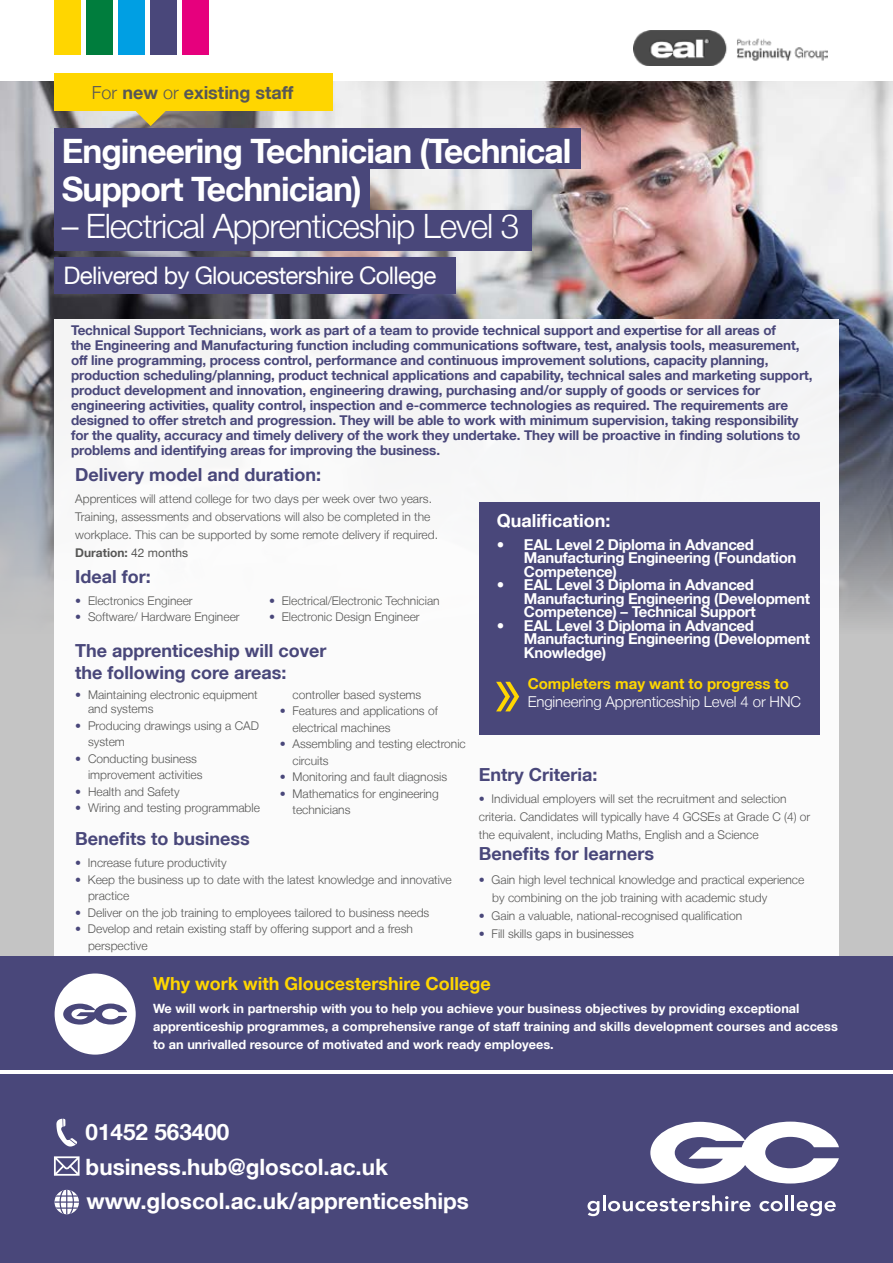
<style>
.page{position:relative;width:893px;height:1263px;background:#fff}
.page>*{position:absolute;margin:0;border:0;box-sizing:border-box;transform-origin:0 0}
.t1{font:700 33.6px/37.7px "Helvetica Neue LT";letter-spacing:-.03em;color:#fff}
.t2{font:300 33.6px "Helvetica Neue LT";letter-spacing:-.03em;color:#fff}
.t3{font:24.15px "Helvetica Neue LT";letter-spacing:-.03em;color:#fff}
.t4{font:700 22.5px/34.5px "Helvetica Neue LT";color:#fff}
.t5{font:700 18px/21.6px "Helvetica Neue LT";color:#49477a}
.t6{font:700 18px "Helvetica Neue LT";color:#ffd600}
.t7{font:700 18px "Helvetica Neue LT";color:#575756}
.t8{font:700 18px "Helvetica Neue LT";color:#fff}
.t9{font:700 15px/13.5px "Helvetica Neue LT";letter-spacing:-.02em;color:#fff}
.t10{font:300 15px "Helvetica Neue LT";letter-spacing:-.01em;color:#fff}
.t11{font:700 15px "Helvetica Neue LT";color:#ffd600}
.t12{font:700 13.5px/15px "Helvetica Neue LT";letter-spacing:-.01em;color:#49477a}
.t13{font:700 12.75px/18px "Helvetica Neue LT";color:#fff}
.t14{font:300 12px/16.5px "Helvetica Neue LT";color:#575756}
.s1{font-weight:300}
.s2{font-weight:700}
.s3{font-weight:400}
.s4{color:#49477a}
</style>
<div class="page">
<div style="left:0;top:266px;width:893px;height:722px;background:#c4c4c4"></div>
<img style="left:0;top:80px;width:893px;height:541px">
<div style="left:54px;top:319px;width:785px;height:650px;background:#fff"></div>
<div style="left:0;top:1075px;width:893px;height:188px;background:#49477a"></div>
<svg style="left:650px;top:1121px;width:189px;height:63px"></svg>
<svg style="left:587px;top:1195px;width:164px;height:21px"></svg>
<svg style="left:759px;top:1201px;width:24px;height:10px"></svg>
<hr style="left:785px;top:1195px;width:3px;height:16px;background:#fff">
<hr style="left:791px;top:1195px;width:3px;height:16px;background:#fff">
<svg style="left:797px;top:1201px;width:39px;height:15px"></svg>
<div style="left:54px;top:128px;width:527px;height:41px;background:#49477a"></div>
<div style="left:54px;top:210px;width:477px;height:40px;background:#49477a"></div>
<div style="left:54px;top:166px;width:315px;height:47px;background:#49477a"></div>
<div style="left:54px;top:257px;width:402px;height:37px;background:#49477a"></div>
<svg style="left:56px;top:1119px;width:21px;height:27px"></svg>
<svg style="left:55px;top:1190px;width:24px;height:24px"></svg>
<svg style="left:54px;top:1156px;width:26px;height:20px"></svg>
<div style="left:0;top:956px;width:893px;height:113px;background:#49477a"></div>
<div style="left:55px;top:973px;width:81px;height:81px;background:#fff;border-radius:50%"></div>
<svg style="left:63px;top:1003px;width:64px;height:21px"></svg>
<div style="left:54px;top:73px;width:278px;height:38px;background:#ffd600"></div>
<svg style="left:136px;top:111px;width:30px;height:15px"></svg>
<div style="left:479px;top:502px;width:341px;height:233px;background:#49477a"></div>
<svg style="left:496px;top:682px;width:23px;height:29px"></svg>
<div style="left:54px;top:0;width:26px;height:54px;background:#ffd600"></div>
<div style="left:86px;top:0;width:26px;height:54px;background:#007d3d"></div>
<div style="left:118px;top:0;width:26px;height:54px;background:#009fe3"></div>
<div style="left:150px;top:0;width:26px;height:54px;background:#49477a"></div>
<div style="left:182px;top:0;width:26px;height:54px;background:#e6007d"></div>
<img style="left:634px;top:30px;width:193px;height:36px">
<h3 class="t7" style="left:92px;top:81px;width:203px"><span class="s1">For</span> new <span class="s1">or</span> existing staff</h3>
<h1 class="t1" style="left:62px;top:132px;width:511px">Engineering Technician (Technical<br>Support Technician)</h1>
<h1 class="t2" style="left:62px;top:206px;width:459px">– Electrical Apprenticeship Level 3</h1>
<h2 class="t3" style="left:64px;top:261px;width:375px">Delivered by Gloucestershire College</h2>
<p class="t12" style="left:71px;top:322px;width:743px">Technical Support Technicians, work as part of a team to provide technical support and expertise for all areas of<br>the Engineering and Manufacturing function including communications software, test, analysis tools, measurement, off line programming, process control, performance and continuous improvement solutions, capacity planning, production scheduling/planning, product technical applications and capability, technical sales and marketing support, product development and innovation, engineering drawing, purchasing and/or supply of goods or services for engineering activities, quality control, inspection and e-commerce technologies as required. The requirements are designed to offer stretch and progression. They will be able to work with minimum supervision, taking responsibility for the quality, accuracy and timely delivery of the work they undertake. They will be proactive in finding solutions to problems and identifying areas for improving the business.</p>
<h3 class="t5" style="left:75px;top:463px;width:247px">Delivery model and duration:</h3>
<p class="t14" style="left:75px;top:489px;width:364px;line-height:18px">Apprentices will attend college for two days per week over two years.<br>Training, assessments and observations will also be completed in the workplace. This can be supported by some remote delivery if required.<br><span class="s2">Duration:</span> <span class="s3">42 months</span></p>
<h3 class="t5" style="left:75px;top:565px;width:77px">Ideal for:</h3>
<p class="t14" style="left:75px;top:592px;width:119px"><span class="s4">•</span> Electronics Engineer</p>
<p class="t14" style="left:75px;top:609px;width:166px"><span class="s4">•</span> Software/ Hardware Engineer</p>
<p class="t14" style="left:269px;top:592px;width:172px"><span class="s4">•</span> Electrical/Electronic Technician</p>
<p class="t14" style="left:269px;top:609px;width:152px"><span class="s4">•</span> Electronic Design Engineer</p>
<h3 class="t5" style="left:75px;top:640px;width:253px">The apprenticeship will cover the following core areas:</h3>
<p class="t14" style="left:88px;top:687px;width:171px;line-height:14.4px;text-indent:-13px"><span class="s4">•</span> Maintaining electronic equipment and systems</p>
<p class="t14" style="left:88px;top:717px;width:172px;text-indent:-13px"><span class="s4">•</span> Producing drawings using a CAD system</p>
<p class="t14" style="left:88px;top:750px;width:116px;text-indent:-13px"><span class="s4">•</span> Conducting business improvement activities</p>
<p class="t14" style="left:75px;top:783px;width:106px"><span class="s4">•</span> Health and Safety</p>
<p class="t14" style="left:75px;top:799px;width:186px"><span class="s4">•</span> Wiring and testing programmable</p>
<p class="t14" style="left:292px;top:686px;width:130px">controller based systems</p>
<p class="t14" style="left:292px;top:703px;width:147px;text-indent:-13px"><span class="s4">•</span> Features and applications of electrical machines</p>
<p class="t14" style="left:292px;top:736px;width:175px;text-indent:-13px"><span class="s4">•</span> Assembling and testing electronic circuits</p>
<p class="t14" style="left:280px;top:769px;width:169px"><span class="s4">•</span> Monitoring and fault diagnosis</p>
<p class="t14" style="left:292px;top:785px;width:148px;text-indent:-13px"><span class="s4">•</span> Mathematics for engineering technicians</p>
<h3 class="t5" style="left:75px;top:828px;width:176px">Benefits to business</h3>
<p class="t14" style="left:75px;top:854px;width:153px"><span class="s4">•</span> Increase future productivity</p>
<p class="t14" style="left:88px;top:871px;width:365px;text-indent:-13px"><span class="s4">•</span> Keep the business up to date with the latest knowledge and innovative practice</p>
<p class="t14" style="left:75px;top:904px;width:356px"><span class="s4">•</span> Deliver on the job training to employees tailored to business needs</p>
<p class="t14" style="left:88px;top:920px;width:326px;text-indent:-13px"><span class="s4">•</span> Develop and retain existing staff by offering support and a fresh perspective</p>
<h3 class="t8" style="left:497px;top:510px;width:115px">Qualification:</h3>
<p class="t9" style="left:524px;top:537px;width:274px;text-indent:-27px">• EAL Level 2 Diploma in Advanced<br>Manufacturing Engineering (Foundation<br>Competence)</p>
<p class="t9" style="left:524px;top:578px;width:288px;text-indent:-27px">• EAL Level 3 Diploma in Advanced<br>Manufacturing Engineering (Development<br>Competence) – Technical Support</p>
<p class="t9" style="left:524px;top:618px;width:288px;text-indent:-27px">• EAL Level 3 Diploma in Advanced<br>Manufacturing Engineering (Development<br>Knowledge)</p>
<p class="t11" style="left:528px;top:675px;width:263px">Completers may want to progress to</p>
<p class="t10" style="left:528px;top:693px;width:275px">Engineering Apprenticeship Level 4 or HNC</p>
<h3 class="t5" style="left:479px;top:763px;width:120px">Entry Criteria:</h3>
<p class="t14" style="left:479px;top:789px;width:333px;line-height:18px"><span class="s4">•</span> Individual employers will set the recruitment and selection criteria. Candidates will typically have 4 GCSEs at Grade C (4) or the equivalent, including Maths, English and a Science</p>
<h3 class="t5" style="left:479px;top:843px;width:177px">Benefits for learners</h3>
<p class="t14" style="left:492px;top:870px;width:314px;line-height:18px;text-indent:-13px"><span class="s4">•</span> Gain high level technical knowledge and practical experience by combining on the job training with academic study</p>
<p class="t14" style="left:479px;top:907px;width:265px"><span class="s4">•</span> Gain a valuable, national-recognised qualification</p>
<p class="t14" style="left:479px;top:925px;width:157px"><span class="s4">•</span> Fill skills gaps in businesses</p>
<h3 class="t6" style="left:153px;top:973px;width:339px">Why work with Gloucestershire College</h3>
<p class="t13" style="left:153px;top:999px;width:686px">We will work in partnership with you to help you achieve your business objectives by providing exceptional apprenticeship programmes, a comprehensive range of staff training and skills development courses and access to an unrivalled resource of motivated and work ready employees.</p>
<h3 class="t4" style="left:86px;top:1114px;width:385px">01452 563400 business.hub@gloscol.ac.uk www.gloscol.ac.uk/apprenticeships</h3>
</div>
